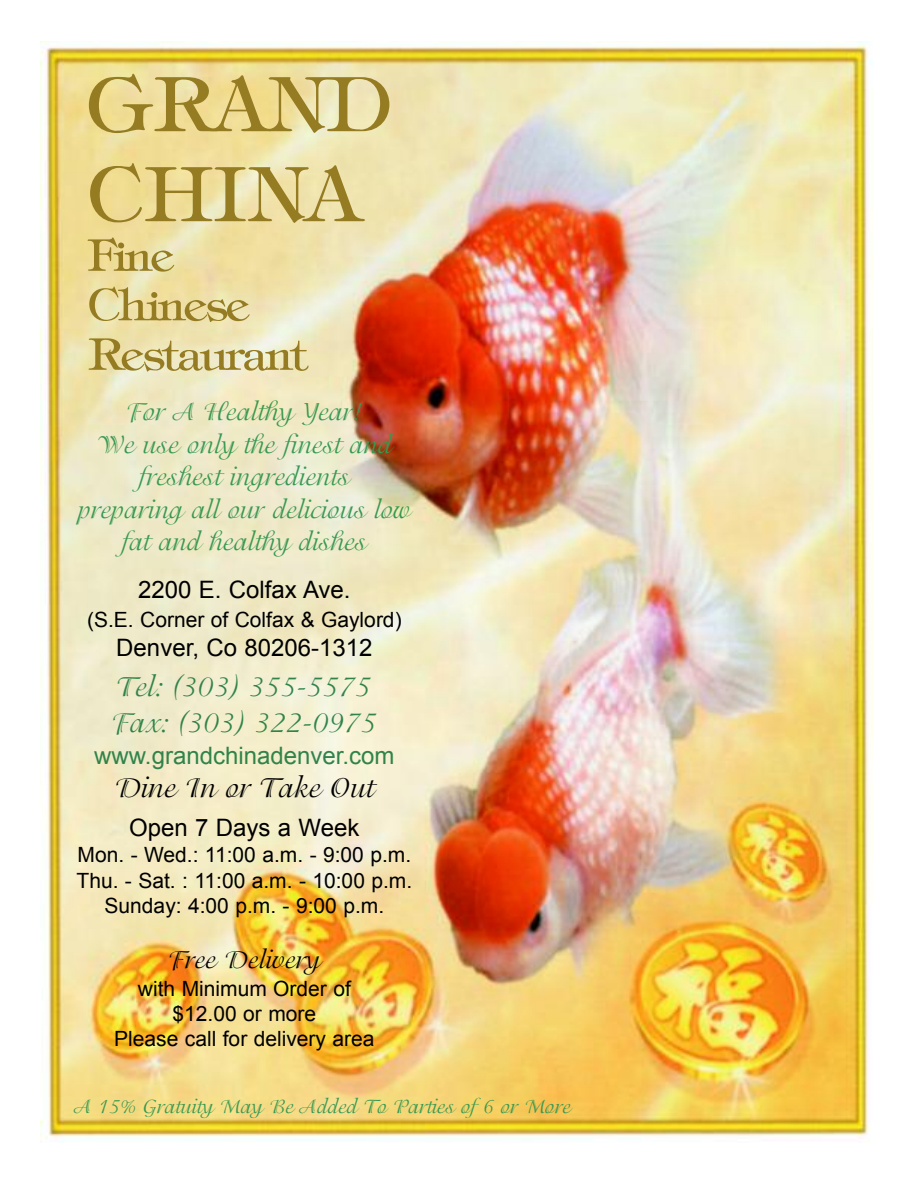
<style>
.page{position:relative;width:918px;height:1188px;background:#fff}
.page>*{position:absolute;margin:0;border:0;box-sizing:border-box;transform-origin:0 0}
.t1{font:100 93px/90px "Tiffany";color:#957c23}
.t2{font:100 54px/49.5px "Tiffany";letter-spacing:-.05em;color:#957c23}
.t3{font:30px/36px "Isadora";color:#31834a}
.t4{font:30px "Isadora";color:#000}
.t5{font:27px/32.4px "Isadora";color:#389851;text-align:center}
.t6{font:27px "Isadora";color:#000}
.t7{font:24px "Arial";color:#000}
.t8{font:24px "Arial";color:#31834a}
.t9{font:21px/25.2px "Arial";color:#000;text-align:center}
.t10{font:21px "Isadora";color:#389851}
</style>
<div class="page">
<img style="left:40px;top:41px;width:832px;height:1102px">
<h1 class="t1" style="left:88px;top:66px;width:306px">GRAND<br>CHINA</h1>
<h2 class="t2" style="left:88px;top:234px;width:222px">Fine<br>Chinese<br>Restaurant</h2>
<p class="t5" style="left:78px;top:398px;width:334px">For A Healthy Year!<br>We use only the finest and freshest ingredients<br>preparing all our delicious low fat and healthy dishes</p>
<p class="t7" style="left:138px;top:576px;width:214px">2200 E. Colfax Ave.</p>
<p class="t9" style="left:87px;top:607px;width:316px">(S.E. Corner of Colfax &amp; Gaylord)</p>
<p class="t7" style="left:116px;top:634px;width:258px">Denver, Co 80206-1312</p>
<h3 class="t3" style="left:111px;top:671px;width:268px">Tel: (303) 355-5575<br>Fax: (303) 322-0975</h3>
<p class="t8" style="left:94px;top:742px;width:302px">www.grandchinadenver.com</p>
<h3 class="t4" style="left:115px;top:775px;width:261px">Dine In or Take Out</h3>
<p class="t7" style="left:129px;top:814px;width:232px">Open 7 Days a Week</p>
<p class="t9" style="left:77px;top:842px;width:337px">Mon. - Wed.: 11:00 a.m. - 9:00 p.m.<br>Thu. - Sat. : 11:00 a.m. - 10:00 p.m.<br>Sunday: 4:00 p.m. - 9:00 p.m.</p>
<p class="t6" style="left:168px;top:948px;width:154px">Free Delivery</p>
<p class="t9" style="left:114px;top:976px;width:262px">with Minimum Order of $12.00 or more<br>Please call for delivery area</p>
<p class="t10" style="left:75px;top:1097px;width:497px">A 15% Gratuity May Be Added To Parties of 6 or More</p>
</div>
